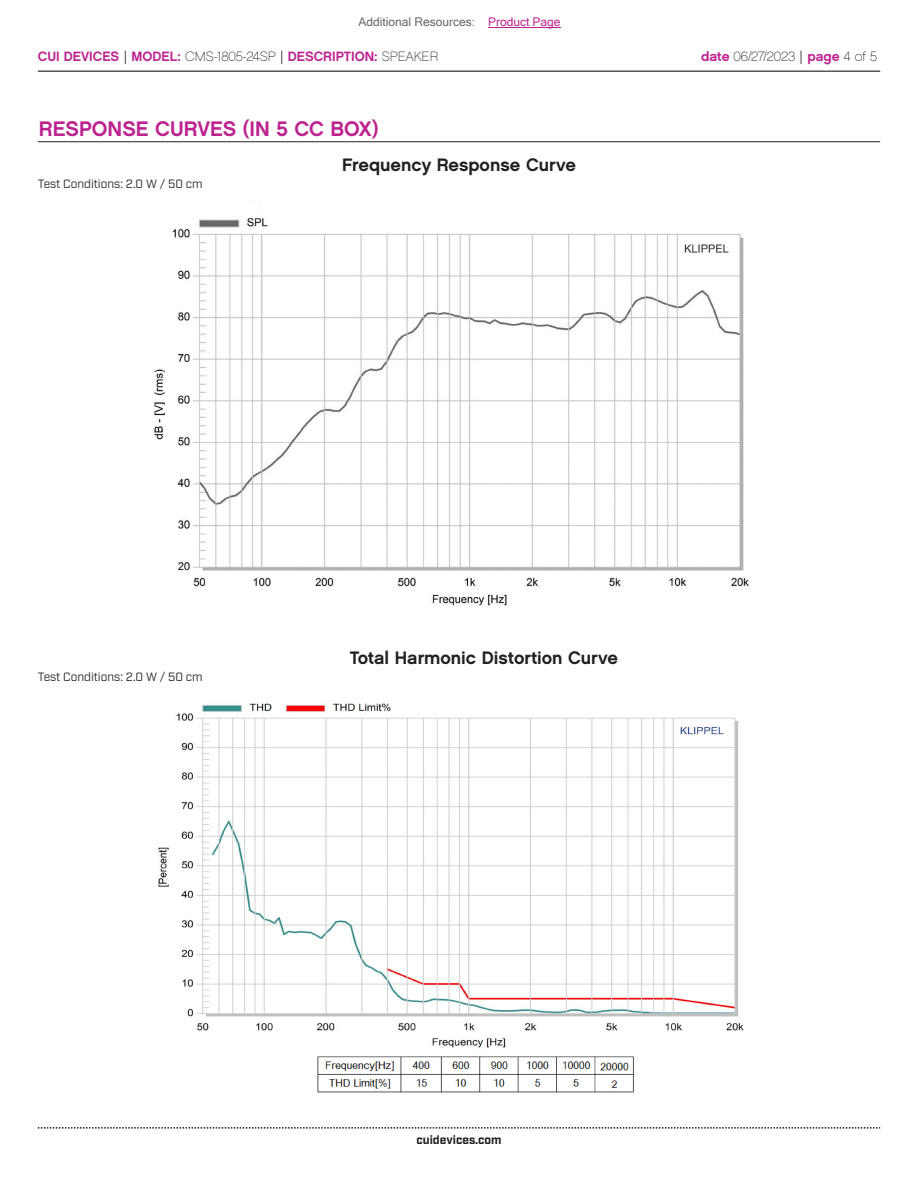
<style>
.page{position:relative;width:918px;height:1188px;background:#fff}
.page>*{position:absolute;margin:0;border:0;box-sizing:border-box;transform-origin:0 0}
.t1{font:21px "Chalet New York Nineteen Sixty";color:#bd238f}
.t2{font:18px "Chalet New York Nineteen Sixty";color:#231f20}
.t3{font:13.5px "Chalet New York Nineteen Sixty";color:#bd238f}
.t4{font:13.5px "Chalet Paris Nineteen Sixty";letter-spacing:-.01em;color:#231f20}
.t5{font:12px "Industry";color:#231f20}
.t6{font:12px "Microsoft Sans Serif";color:#63676b}
.t7{font:700 12px "Industry";color:#231f20}
.s1{color:#bd238f}
.s2{font-family:"Industry";color:#231f20}
.s3{font-family:"Chalet Paris Nineteen Sixty";color:#231f20}
.s4{font-family:"Chalet New York Nineteen Sixty";color:#bd238f}
.s5{font-family:"Industry"}
</style>
<div class="page">
<hr style="left:38px;top:71px;width:842px;height:1px;background:#231f20">
<svg style="left:38px;top:1127px;width:842px;height:2px"></svg>
<img style="left:155px;top:218px;width:594px;height:388px">
<hr style="left:38px;top:141px;width:842px;height:1px;background:#231f20">
<img style="left:158px;top:703px;width:586px;height:390px">
<hr style="left:488px;top:27px;width:73px;height:1px;background:#bd238f">
<p class="t6" style="left:358px;top:15px;width:204px">Additional Resources: <span class="s1">Product Page</span></p>
<p class="t3" style="left:38px;top:47px;width:402px">CUI DEVICES <span class="s2">|</span> MODEL: <span class="s3">CMS-1805-24SP</span> <span class="s2">|</span> DESCRIPTION: <span class="s3">SPEAKER</span></p>
<p class="t4" style="left:701px;top:48px;width:177px"><span class="s4">date</span> 06/27/2023 <span class="s5">|</span> <span class="s4">page</span> 4 of 5</p>
<h1 class="t1" style="left:39px;top:115px;width:341px">RESPONSE CURVES (IN 5 CC BOX)</h1>
<h2 class="t2" style="left:342px;top:153px;width:235px">Frequency Response Curve</h2>
<p class="t5" style="left:38px;top:176px;width:166px">Test Conditions: 2.0 W / 50 cm</p>
<p class="t5" style="left:38px;top:669px;width:166px">Test Conditions: 2.0 W / 50 cm</p>
<h2 class="t2" style="left:350px;top:646px;width:270px">Total Harmonic Distortion Curve</h2>
<p class="t7" style="left:416px;top:1132px;width:87px">cuidevices.com</p>
</div>
